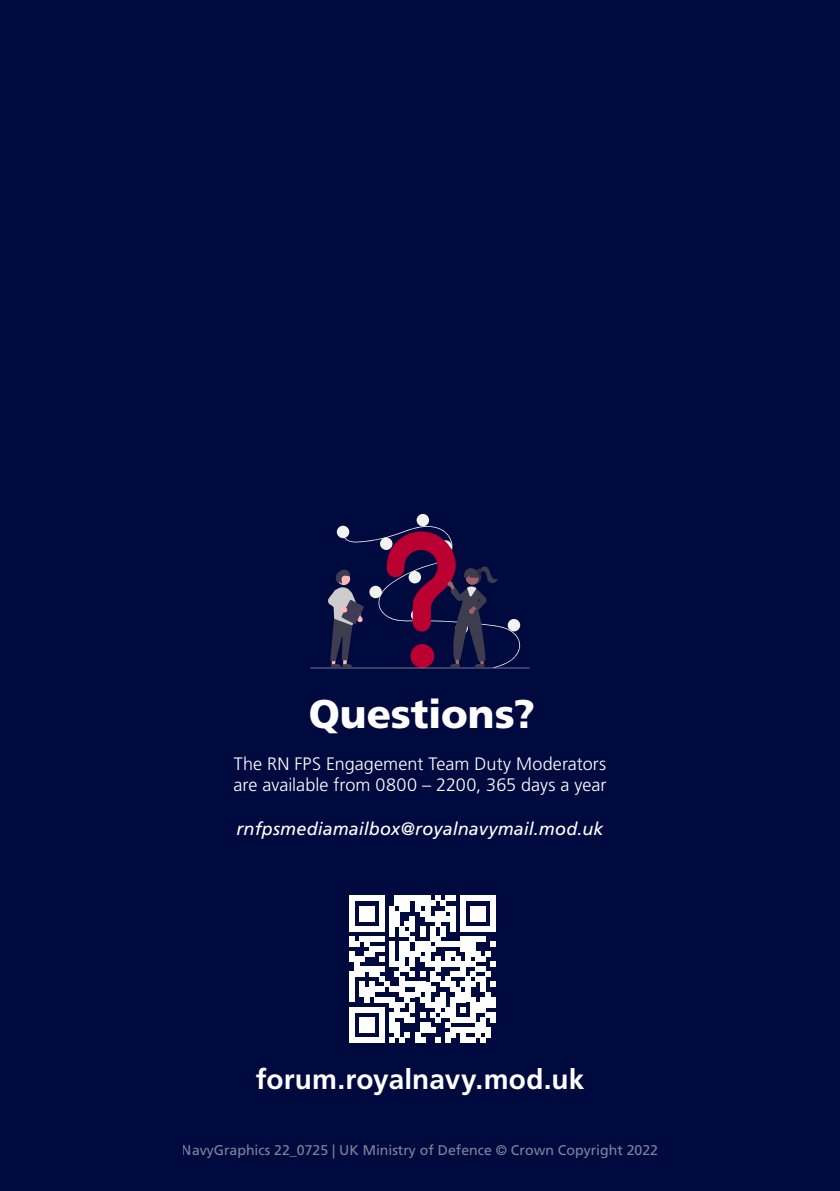
<style>
.page{position:relative;width:840px;height:1191px;background:#fff}
.page>*{position:absolute;margin:0;border:0;box-sizing:border-box;transform-origin:0 0}
.Heading{font:900 40px "Frutiger";color:#fff}
.Heading-2{font:700 28px "Frutiger";letter-spacing:.005em;color:#fff}
.Heading-3{font:300 18px/21.6px "Frutiger";letter-spacing:.005em;color:#fff}
.Heading-4{font:italic 18px "Frutiger";letter-spacing:.005em;color:#fff}
.t1{font:14px "Frutiger";color:#fff}
</style>
<div class="page">
<div style="left:0;top:0;width:839px;height:1191px;background:#000a3e"></div>
<div style="left:416px;top:514px;width:13px;height:12px;background:#f2f2f2;border-radius:50%"></div>
<svg style="left:310px;top:525px;width:219px;height:143px"></svg>
<div style="left:349px;top:896px;width:5px;height:10px;background:#fff"></div>
<div style="left:349px;top:906px;width:5px;height:10px;background:#fff"></div>
<div style="left:349px;top:916px;width:5px;height:15px;background:#fff"></div>
<div style="left:349px;top:936px;width:5px;height:10px;background:#fff"></div>
<div style="left:349px;top:951px;width:5px;height:10px;background:#fff"></div>
<div style="left:349px;top:971px;width:5px;height:31px;background:#fff"></div>
<div style="left:349px;top:1007px;width:5px;height:35px;background:#fff"></div>
<svg style="left:354px;top:896px;width:141px;height:146px"></svg>
<div style="left:490px;top:997px;width:5px;height:10px;background:#fff"></div>
<div style="left:490px;top:1012px;width:5px;height:10px;background:#fff"></div>
<p class="Heading" style="left:308px;top:690px;width:228px">Questions?</p>
<p class="Heading-3" style="left:233px;top:753px;width:374px">The RN FPS Engagement Team Duty Moderators are available from 0800 – 2200, 365 days a year</p>
<p class="Heading-4" style="left:236px;top:818px;width:368px">rnfpsmediamailbox@royalnavymail.mod.uk</p>
<p class="Heading-2" style="left:255px;top:1063px;width:330px">forum.royalnavy.mod.uk</p>
<p class="t1" style="left:182px;top:1141px;width:477px">NavyGraphics 22_0725 | UK Ministry of Defence © Crown Copyright 2022</p>
</div>
